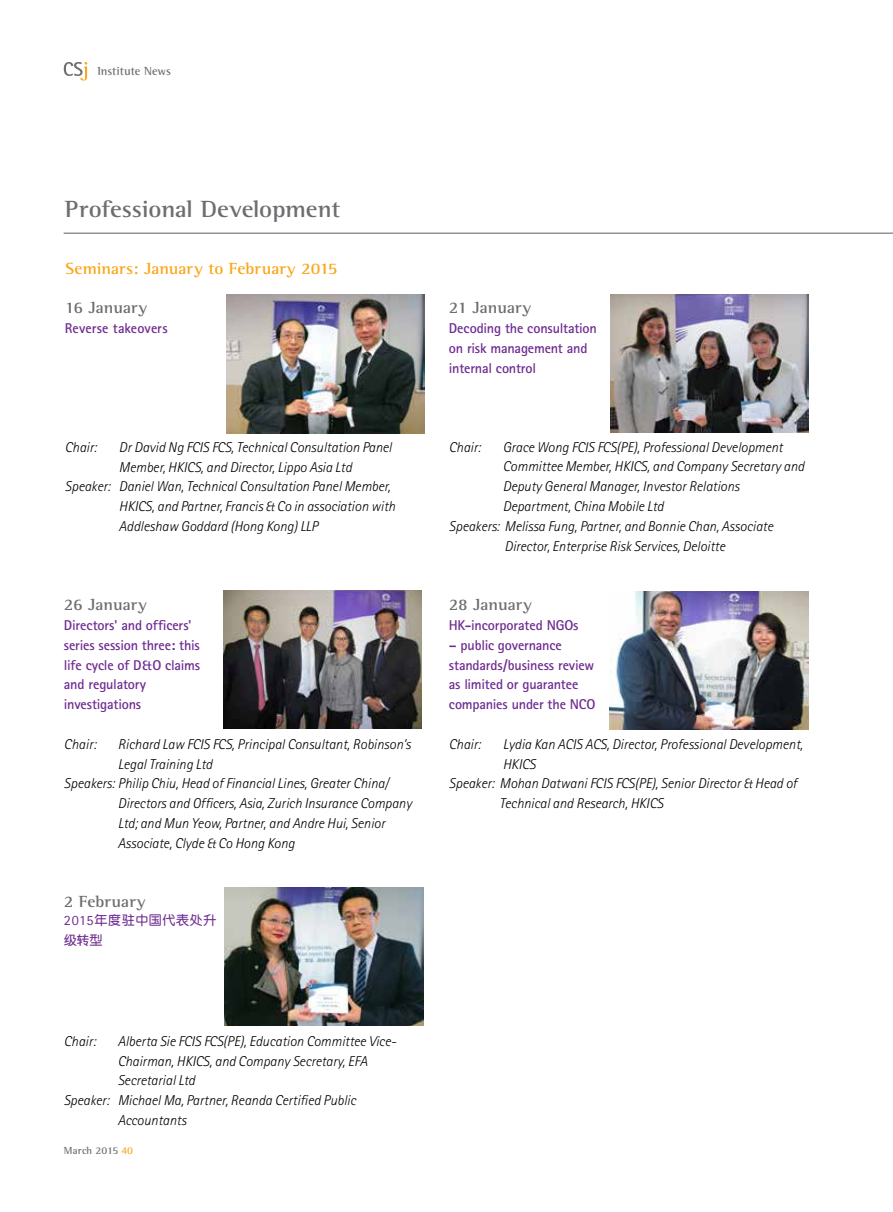
<style>
.page{position:relative;width:893px;height:1212px;background:#fff}
.page>*{position:absolute;margin:0;border:0;box-sizing:border-box;transform-origin:0 0}
.t1{font:700 24px "Rotis Semi Serif";letter-spacing:-.01em;color:#6d6e71;scale:1.05 1}
.t2{font:700 16.5px "Rotis Semi Serif";color:#6d6e71;scale:1.05 1}
.t3{font:700 16.5px "Rotis Semi Serif";color:#faa61a;scale:1.05 1}
.t4{font:italic 300 14.25px "Rotis Sans Serif";color:#000}
.t5{font:700 14.25px/19.8px "Rotis Sans Serif";letter-spacing:-.01em;color:#6f2c91}
.t6{font:13.05px/19.8px "DFP Yuan W7 GB5";letter-spacing:.04em;color:#6f2c91}
.t7{font:700 12px "Rotis Semi Serif";color:#6d6e71}
.t8{font:700 10.5px "Rotis Semi Serif";letter-spacing:.005em;color:#6d6e71}
.s1{font-family:"Rotis Sans Serif";font-size:14.25px}
.s2{color:#faa61a}
</style>
<div class="page">
<img style="left:226px;top:294px;width:198px;height:139px">
<svg style="left:64px;top:62px;width:23px;height:18px"></svg>
<hr style="left:64px;top:233px;width:829px;height:1px;background:#807f83">
<img style="left:610px;top:294px;width:199px;height:138px">
<img style="left:610px;top:591px;width:198px;height:138px">
<img style="left:225px;top:887px;width:198px;height:138px">
<img style="left:224px;top:591px;width:198px;height:138px">
<p class="t7" style="left:97px;top:64px;width:75px">Institute News</p>
<h1 class="t1" style="left:65px;top:195px;width:264px">Professional Development</h1>
<p class="t3" style="left:66px;top:258px;width:260px">Seminars: January to February 2015</p>
<p class="t2" style="left:65px;top:298px;width:80px">16 January</p>
<p class="t5" style="left:65px;top:318px;width:104px">Reverse takeovers</p>
<p class="t4" style="left:65px;top:439px;width:33px">Chair:</p>
<p class="t4" style="left:119px;top:439px;width:274px">Dr David Ng FCIS FCS, Technical Consultation Panel</p>
<p class="t4" style="left:119px;top:458px;width:234px">Member, HKICS, and Director, Lippo Asia Ltd</p>
<p class="t4" style="left:65px;top:478px;width:327px">Speaker: Daniel Wan, Technical Consultation Panel Member,</p>
<p class="t4" style="left:119px;top:498px;width:278px">HKICS, and Partner, Francis &amp; Co in association with</p>
<p class="t4" style="left:119px;top:518px;width:201px">Addleshaw Goddard (Hong Kong) LLP</p>
<p class="t2" style="left:64px;top:595px;width:81px">26 January</p>
<p class="t5" style="left:64px;top:615px;width:138px">Directors' and officers' series session three: this life cycle of D&amp;O claims and regulatory investigations</p>
<p class="t4" style="left:64px;top:736px;width:34px">Chair:</p>
<p class="t4" style="left:118px;top:736px;width:294px">Richard Law FCIS FCS, Principal Consultant, Robinson’s</p>
<p class="t4" style="left:118px;top:755px;width:96px">Legal Training Ltd</p>
<p class="t4" style="left:64px;top:775px;width:326px">Speakers: Philip Chiu, Head of Financial Lines, Greater China/</p>
<p class="t4" style="left:118px;top:795px;width:295px">Directors and Officers, Asia, Zurich Insurance Company</p>
<p class="t4" style="left:118px;top:815px;width:269px">Ltd; and Mun Yeow, Partner, and Andre Hui, Senior</p>
<p class="t4" style="left:118px;top:835px;width:178px">Associate, Clyde &amp; Co Hong Kong</p>
<p class="t2" style="left:64px;top:892px;width:80px">2 February</p>
<p class="t6" style="left:64px;top:910px;width:154px"><span class="s1">2015</span>年度駐中國代表處升級轉型</p>
<p class="t4" style="left:64px;top:1033px;width:34px">Chair:</p>
<p class="t4" style="left:118px;top:1033px;width:280px">Alberta Sie FCIS FCS(PE), Education Committee Vice-</p>
<p class="t4" style="left:118px;top:1052px;width:251px">Chairman, HKICS, and Company Secretary, EFA</p>
<p class="t4" style="left:118px;top:1072px;width:79px">Secretarial Ltd</p>
<p class="t4" style="left:64px;top:1092px;width:294px">Speaker: Michael Ma, Partner, Reanda Certified Public</p>
<p class="t4" style="left:118px;top:1112px;width:70px">Accountants</p>
<p class="t8" style="left:64px;top:1144px;width:71px">March 2015 <span class="s2">40</span></p>
<p class="t2" style="left:449px;top:298px;width:80px">21 January</p>
<p class="t5" style="left:449px;top:318px;width:150px">Decoding the consultation on risk management and internal control</p>
<p class="t4" style="left:449px;top:439px;width:33px">Chair:</p>
<p class="t4" style="left:503px;top:439px;width:281px">Grace Wong FCIS FCS(PE), Professional Development</p>
<p class="t4" style="left:503px;top:458px;width:303px">Committee Member, HKICS, and Company Secretary and</p>
<p class="t4" style="left:503px;top:478px;width:238px">Deputy General Manager, Investor Relations</p>
<p class="t4" style="left:503px;top:498px;width:162px">Department, China Mobile Ltd</p>
<p class="t4" style="left:449px;top:518px;width:326px">Speakers: Melissa Fung, Partner, and Bonnie Chan, Associate</p>
<p class="t4" style="left:504px;top:538px;width:222px">Director, Enterprise Risk Services, Deloitte</p>
<p class="t2" style="left:449px;top:595px;width:81px">28 January</p>
<p class="t5" style="left:449px;top:615px;width:131px">HK-incorporated NGOs</p>
<p class="t5" style="left:449px;top:635px;width:148px">– public governance standards/business review as limited or guarantee companies under the NCO</p>
<p class="t4" style="left:449px;top:736px;width:33px">Chair:</p>
<p class="t4" style="left:503px;top:736px;width:301px">Lydia Kan ACIS ACS, Director, Professional Development,</p>
<p class="t4" style="left:503px;top:755px;width:35px">HKICS</p>
<p class="t4" style="left:449px;top:775px;width:350px">Speaker: Mohan Datwani FCIS FCS(PE), Senior Director &amp; Head of</p>
<p class="t4" style="left:499px;top:795px;width:165px">Technical and Research, HKICS</p>
</div>
